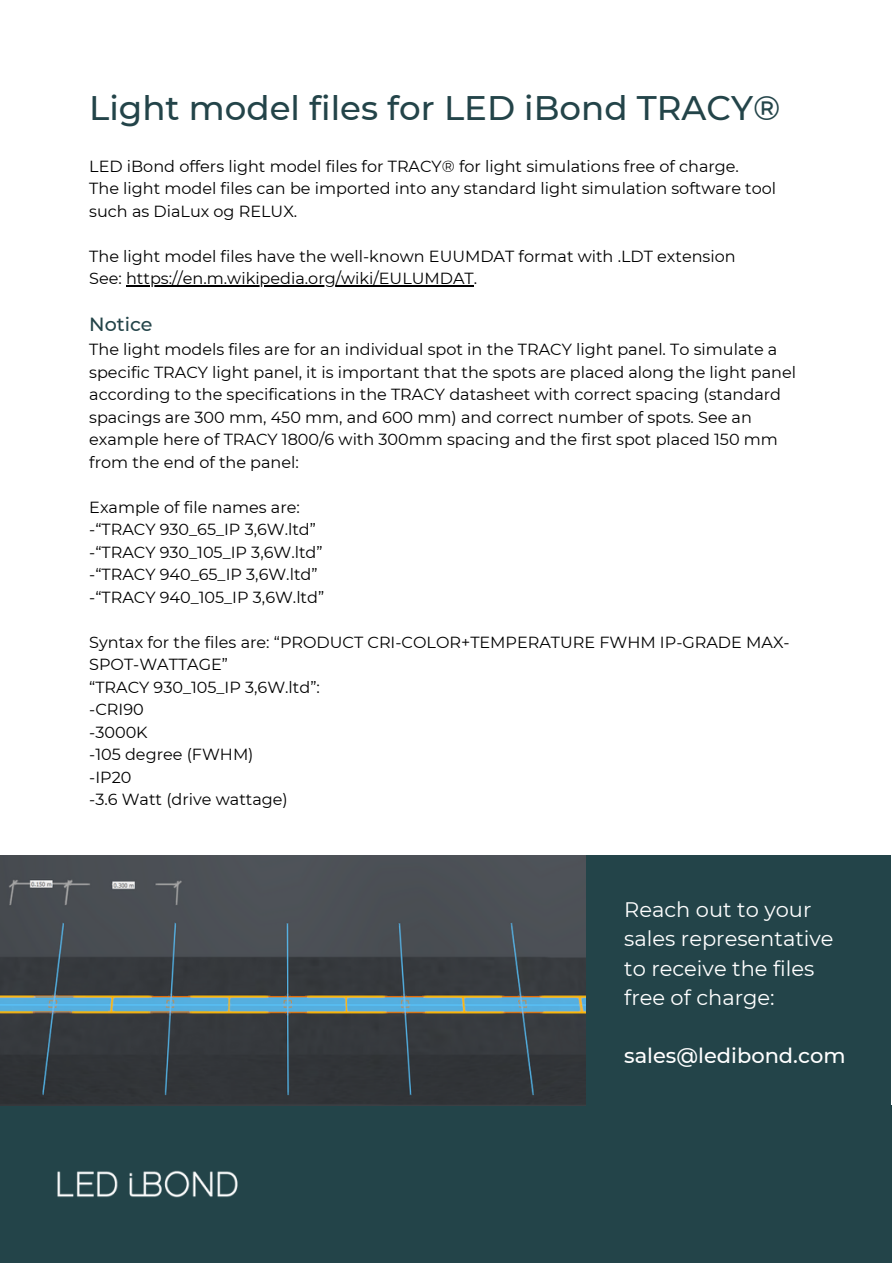
<style>
.page{position:relative;width:893px;height:1264px;background:#fff}
.page>*{position:absolute;margin:0;border:0;box-sizing:border-box;transform-origin:0 0}
.t1{font:500 34.05px "Montserrat";color:#234449}
.t2{font:21px/29.2px "Montserrat";color:#fff}
.t3{font:500 21px "Montserrat";color:#fff}
.t4{font:500 19.05px "Montserrat";color:#234449}
.t5{font:16.05px/22.5px "Montserrat";color:#000}
</style>
<div class="page">
<div style="left:0;top:1104px;width:891px;height:158px;background:#234449"></div>
<img style="left:57px;top:1170px;width:181px;height:28px">
<hr style="left:126px;top:285px;width:348px;height:2px;background:#000">
<img style="left:0;top:855px;width:586px;height:250px">
<div style="left:586px;top:855px;width:304px;height:259px;background:#234449"></div>
<h1 class="t1" style="left:89px;top:87px;width:692px">Light model files for LED iBond TRACY®</h1>
<p class="t5" style="left:89px;top:155px;width:688px">LED iBond offers light model files for TRACY® for light simulations free of charge.<br>The light model files can be imported into any standard light simulation software tool such as DiaLux og RELUX.</p>
<p class="t5" style="left:89px;top:245px;width:647px">The light model files have the well-known EUUMDAT format with .LDT extension<br>See: https://en.m.wikipedia.org/wiki/EULUMDAT.</p>
<p class="t4" style="left:89px;top:312px;width:65px">Notice</p>
<p class="t5" style="left:89px;top:338px;width:708px">The light models files are for an individual spot in the TRACY light panel. To simulate a specific TRACY light panel, it is important that the spots are placed along the light panel according to the specifications in the TRACY datasheet with correct spacing (standard spacings are 300 mm, 450 mm, and 600 mm) and correct number of spots. See an example here of TRACY 1800/6 with 300mm spacing and the first spot placed 150 mm from the end of the panel:</p>
<p class="t5" style="left:89px;top:495px;width:236px">Example of file names are: -“TRACY 930_65_IP 3,6W.ltd” -“TRACY 930_105_IP 3,6W.ltd” -“TRACY 940_65_IP 3,6W.ltd” -“TRACY 940_105_IP 3,6W.ltd”</p>
<p class="t5" style="left:89px;top:630px;width:701px">Syntax for the files are: “PRODUCT CRI-COLOR+TEMPERATURE FWHM IP-GRADE MAX-<br>SPOT-WATTAGE”<br>“TRACY 930_105_IP 3,6W.ltd”:<br>-CRI90<br>-3000K<br>-105 degree (FWHM)<br>-IP20<br>-3.6 Watt (drive wattage)</p>
<h2 class="t2" style="left:624px;top:894px;width:211px">Reach out to your sales representative to receive the files free of charge:</h2>
<h2 class="t3" style="left:624px;top:1042px;width:223px">sales@ledibond.com</h2>
</div>
